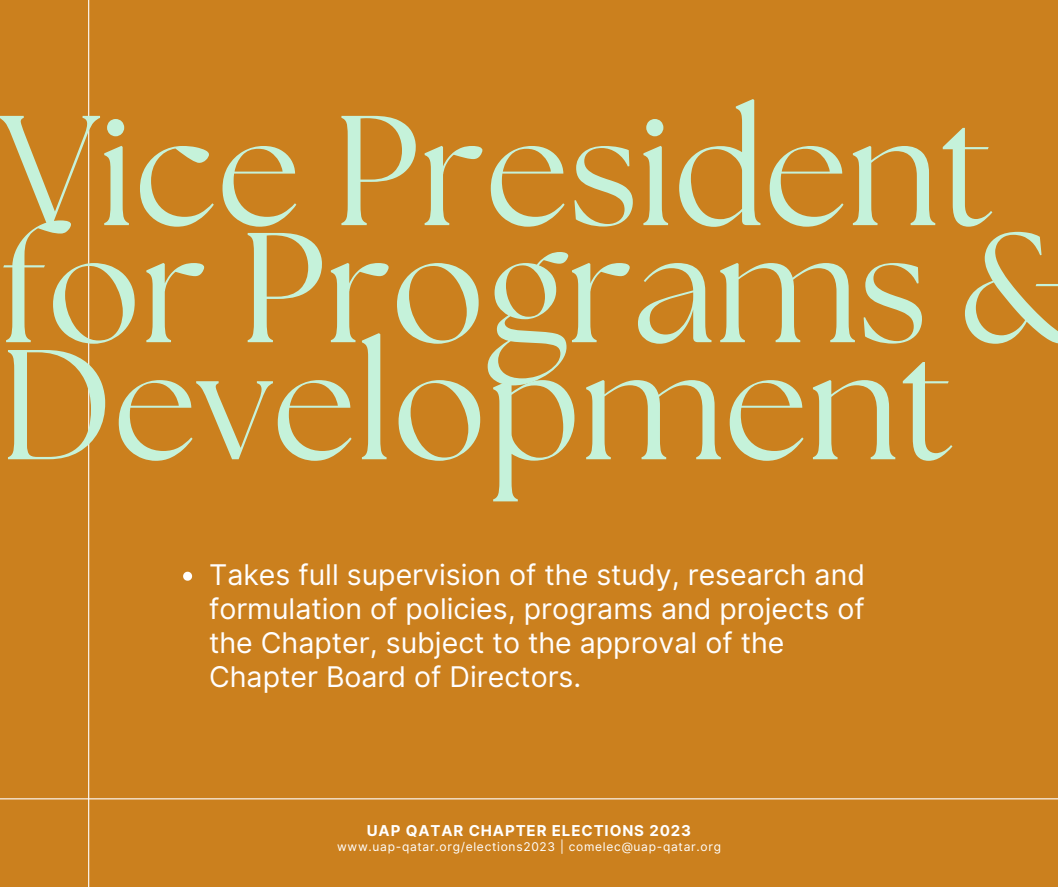
<style>
.page{position:relative;width:1058px;height:887px;background:#fff}
.page>*{position:absolute;margin:0;border:0;box-sizing:border-box;transform-origin:0 0}
.t1{font:156px/117px "The Seasons";color:#c5f2da}
.t2{font:28.5px/33.8px "Inter";color:#fffefe}
.t3{font:700 15px "Inter";letter-spacing:.06em;color:#fff}
.t4{font:12px "Inter";letter-spacing:.06em;color:#fff}
</style>
<div class="page">
<div style="left:0;top:0;width:1058px;height:886px;background:#cb801e"></div>
<hr style="left:0;top:798px;width:1057px;height:1px;background:#fffefe">
<hr style="left:88px;top:0;width:1px;height:886px;background:#fffefe">
<svg style="left:183px;top:571px;width:9px;height:9px"></svg>
<h1 class="t1" style="left:0;top:122px;width:1095px">Vice President for Programs &amp;<br>Development</h1>
<p class="t2" style="left:209px;top:558px;width:657px">Takes full supervision of the study, research and formulation of policies, programs and projects of the Chapter, subject to the approval of the Chapter Board of Directors.</p>
<p class="t3" style="left:367px;top:821px;width:326px">UAP QATAR CHAPTER ELECTIONS 2023</p>
<p class="t4" style="left:337px;top:839px;width:385px">www.uap-qatar.org/elections2023 | comelec@uap-qatar.org</p>
</div>
